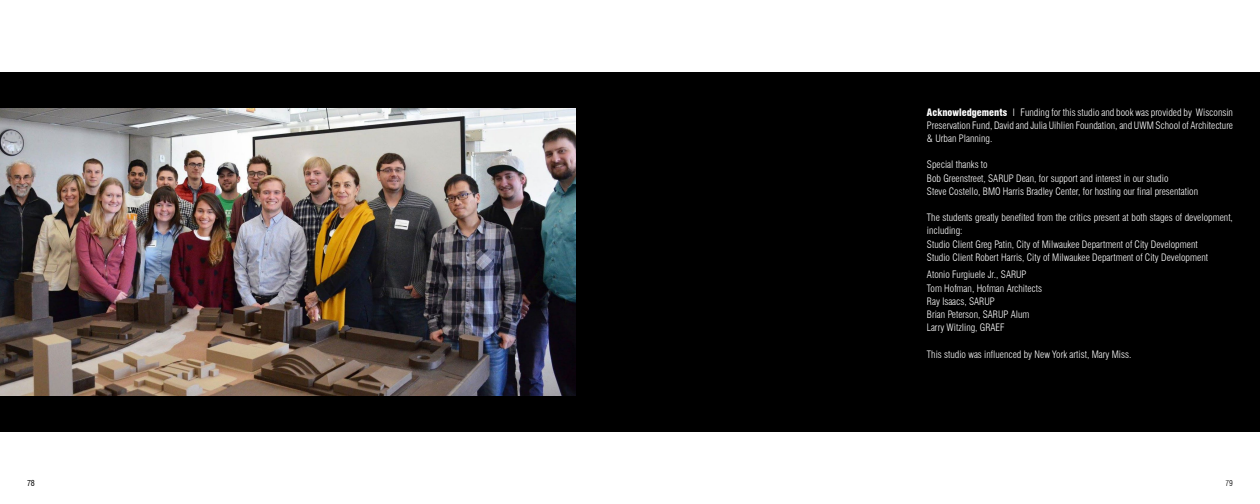
<style>
.page{position:relative;width:1260px;height:504px;background:#fff}
.page>*{position:absolute;margin:0;border:0;box-sizing:border-box;transform-origin:0 0}
.t1{font:300 condensed 10px/13.2px "Swiss 721 BT";color:#fff}
.t2{font:condensed 8px "Swiss 721 BT";color:#000}
.t3{font:300 condensed 8px "Swiss 721 BT";color:#000}
.s1{font-weight:900}
</style>
<div class="page">
<div style="left:0;top:72px;width:1260px;height:360px;background:#000"></div>
<img style="left:0;top:108px;width:576px;height:288px">
<p class="t1" style="left:927px;top:105px;width:308px;text-align:justify"><span class="s1">Acknowledgements</span> I Funding for this studio and book was provided by Wisconsin Preservation Fund, David and Julia Uihlien Foundation, and UWM School of Architecture &amp; Urban Planning.</p>
<p class="t1" style="left:927px;top:158px;width:273px">Special thanks to<br>Bob Greenstreet, SARUP Dean, for support and interest in our studio<br>Steve Costello, BMO Harris Bradley Center, for hosting our final presentation</p>
<p class="t1" style="left:927px;top:211px;width:307px">The students greatly benefited from the critics present at both stages of development, including:<br>Studio Client Greg Patin, City of Milwaukee Department of City Development<br>Studio Client Robert Harris, City of Milwaukee Department of City Development</p>
<p class="t1" style="left:927px;top:268px;width:117px">Atonio Furgiuele Jr., SARUP<br>Tom Hofman, Hofman Architects<br>Ray Isaacs, SARUP<br>Brian Peterson, SARUP Alum<br>Larry Witzling, GRAEF</p>
<p class="t1" style="left:927px;top:347px;width:206px">This studio was influenced by New York artist, Mary Miss.</p>
<p class="t2" style="left:27px;top:478px;width:9px">78</p>
<p class="t3" style="left:1226px;top:478px;width:9px">79</p>
</div>
